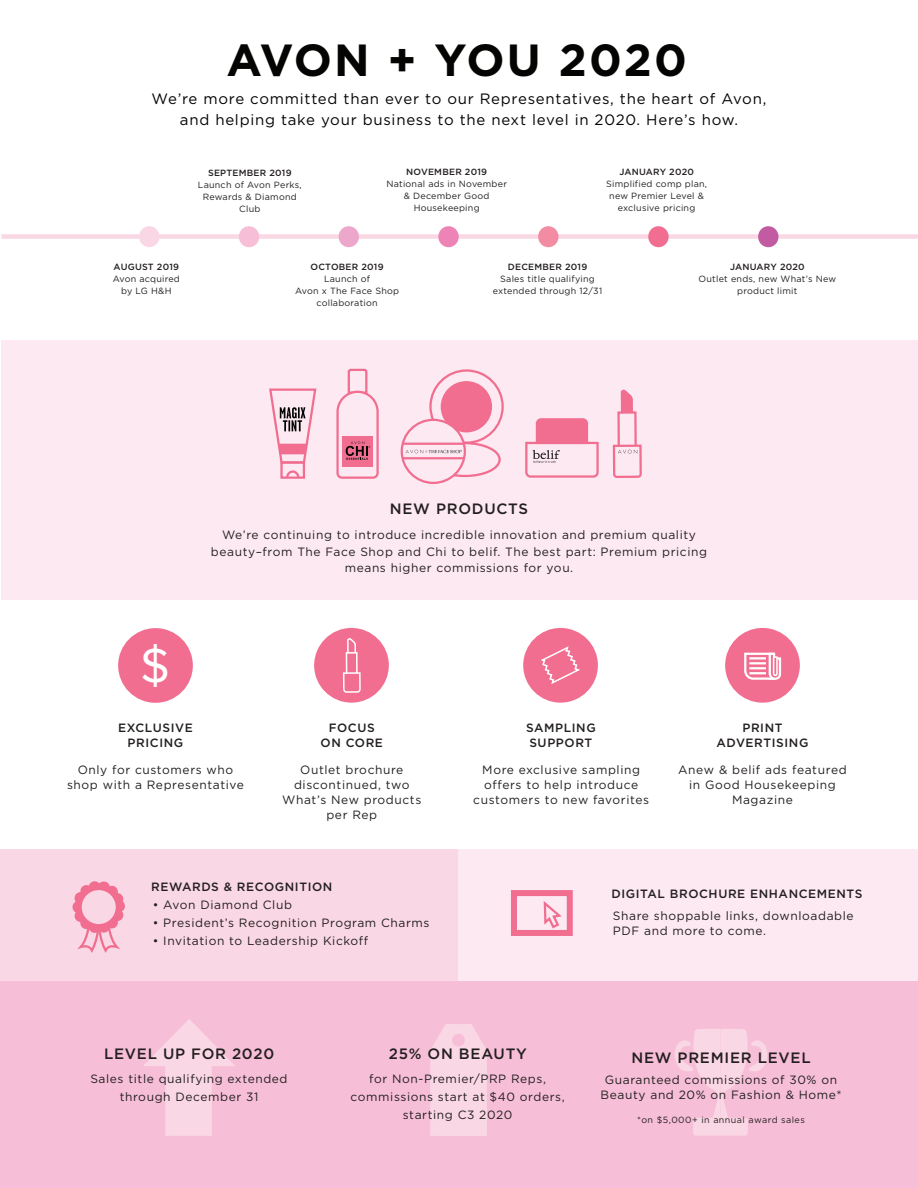
<style>
.page{position:relative;width:918px;height:1188px;background:#fff}
.page>*{position:absolute;margin:0;border:0;box-sizing:border-box;transform-origin:0 0}
.t1{font:49.5px "Proxima Nova";color:#fff}
.t2{font:700 45px "Gotham";letter-spacing:.045em;color:#040503}
.t3{font:15px/21px "Gotham";letter-spacing:.05em;color:#040503;text-align:center}
.t4{font:500 15px "Gotham";letter-spacing:.05em;color:#231f20}
.t5{font:12px/15px "Gotham";letter-spacing:.05em;color:#231f20;text-align:center}
.t6{font:500 12px/15px "Gotham";letter-spacing:.05em;color:#231f20;text-align:center}
.t7{font:9px/12px "Gotham";letter-spacing:.025em;color:#231f20;text-align:center}
.t8{font:500 9px "Gotham";letter-spacing:.025em;color:#231f20}
.t9{font:9px "Gotham";letter-spacing:.05em;color:#231f20}
</style>
<div class="page">
<div style="left:0;top:980px;width:918px;height:208px;background:#f7bfd7"></div>
<svg style="left:143px;top:1019px;width:92px;height:117px"></svg>
<div style="left:2px;top:340px;width:916px;height:259px;background:#fce9f1"></div>
<div style="left:0;top:849px;width:459px;height:132px;background:#fad7e4"></div>
<div style="left:459px;top:849px;width:459px;height:132px;background:#fce9f1"></div>
<div style="left:2px;top:234px;width:916px;height:5px;background:#fad7e4"></div>
<div style="left:139px;top:226px;width:21px;height:21px;background:#fad7e4;border-radius:50%"></div>
<div style="left:239px;top:226px;width:20px;height:21px;background:#f7bfd7;border-radius:50%"></div>
<div style="left:339px;top:226px;width:20px;height:21px;background:#eca7cb;border-radius:50%"></div>
<div style="left:438px;top:226px;width:21px;height:21px;background:#ee84b5;border-radius:50%"></div>
<div style="left:758px;top:226px;width:21px;height:21px;background:#c35ba3;border-radius:50%"></div>
<div style="left:538px;top:226px;width:21px;height:21px;background:#f38ca2;border-radius:50%"></div>
<div style="left:648px;top:226px;width:21px;height:21px;background:#f16e91;border-radius:50%"></div>
<svg style="left:612px;top:389px;width:31px;height:211px"></svg>
<div style="left:693px;top:1118px;width:55px;height:18px;background:#fad7e4;border-radius:3px"></div>
<svg style="left:675px;top:1029px;width:92px;height:91px"></svg>
<svg style="left:72px;top:881px;width:53px;height:72px"></svg>
<div style="left:81px;top:889px;width:36px;height:36px;background:#fad7e4;border-radius:50%"></div>
<div style="left:79px;top:888px;width:39px;height:38px;border:2px solid #f16e91;border-radius:50%"></div>
<div style="left:511px;top:890px;width:62px;height:46px;border:6px solid #f16e91"></div>
<svg style="left:542px;top:901px;width:20px;height:29px"></svg>
<svg style="left:269px;top:388px;width:48px;height:91px"></svg>
<svg style="left:336px;top:368px;width:43px;height:111px"></svg>
<svg style="left:525px;top:418px;width:74px;height:60px"></svg>
<div style="left:429px;top:442px;width:72px;height:35px;border:2px solid #f16e91;border-radius:50%"></div>
<div style="left:429px;top:369px;width:75px;height:75px;border:2px solid #f16e91;border-radius:50%"></div>
<div style="left:441px;top:381px;width:51px;height:51px;background:#f16e91;border-radius:50%"></div>
<div style="left:402px;top:420px;width:63px;height:63px;background:#fce9f1;border-radius:50%"></div>
<div style="left:401px;top:419px;width:65px;height:65px;border:2px solid #f16e91;border-radius:50%"></div>
<hr style="left:403px;top:443px;width:62px;height:2px;background:#f16e91">
<hr style="left:403px;top:457px;width:62px;height:2px;background:#f16e91">
<svg style="left:406px;top:450px;width:56px;height:3px"></svg>
<div style="left:430px;top:1024px;width:57px;height:112px;background:#fad7e4"></div>
<div style="left:452px;top:1034px;width:13px;height:13px;background:#f7bfd7;border-radius:50%"></div>
<div style="left:118px;top:628px;width:75px;height:75px;background:#f16e91;border-radius:50%"></div>
<div style="left:314px;top:628px;width:75px;height:75px;background:#f16e91;border-radius:50%"></div>
<div style="left:523px;top:628px;width:75px;height:75px;background:#f16e91;border-radius:50%"></div>
<svg style="left:541px;top:646px;width:39px;height:38px"></svg>
<div style="left:725px;top:628px;width:75px;height:75px;background:#f16e91;border-radius:50%"></div>
<svg style="left:744px;top:652px;width:38px;height:28px"></svg>
<svg style="left:342px;top:638px;width:19px;height:65px"></svg>
<h2 class="t2" style="left:227px;top:30px;width:462px">AVON + YOU 2020</h2>
<p class="t3" style="left:152px;top:88px;width:616px">We’re more committed than ever to our Representatives, the heart of Avon, and helping take your business to the next level in 2020. Here’s how.</p>
<p class="t8" style="left:208px;top:167px;width:85px">SEPTEMBER 2019</p>
<p class="t7" style="left:198px;top:179px;width:105px">Launch of Avon Perks,<br>Rewards &amp; Diamond<br>Club</p>
<p class="t8" style="left:406px;top:166px;width:82px">NOVEMBER 2019</p>
<p class="t7" style="left:386px;top:178px;width:122px">National ads in November &amp; December Good<br>Housekeeping</p>
<p class="t8" style="left:619px;top:166px;width:76px">JANUARY 2020</p>
<p class="t7" style="left:606px;top:178px;width:102px">Simplified comp plan, new Premier Level &amp; exclusive pricing</p>
<p class="t8" style="left:114px;top:261px;width:67px">AUGUST 2019</p>
<p class="t7" style="left:113px;top:273px;width:69px">Avon acquired by LG H&amp;H</p>
<p class="t8" style="left:311px;top:261px;width:75px">OCTOBER 2019</p>
<p class="t7" style="left:295px;top:273px;width:106px">Launch of<br>Avon x The Face Shop collaboration</p>
<p class="t8" style="left:508px;top:261px;width:81px">DECEMBER 2019</p>
<p class="t7" style="left:493px;top:273px;width:111px">Sales title qualifying extended through 12/31</p>
<p class="t8" style="left:730px;top:261px;width:76px">JANUARY 2020</p>
<p class="t7" style="left:699px;top:273px;width:139px">Outlet ends, new What’s New product limit</p>
<h1 class="t1" style="left:141px;top:629px;width:31px">$</h1>
<p class="t4" style="left:390px;top:499px;width:140px">NEW PRODUCTS</p>
<p class="t5" style="left:211px;top:527px;width:498px;line-height:16.5px">We’re continuing to introduce incredible innovation and premium quality beauty–from The Face Shop and Chi to belif. The best part: Premium pricing means higher commissions for you.</p>
<p class="t6" style="left:118px;top:720px;width:76px">EXCLUSIVE<br>PRICING</p>
<p class="t6" style="left:526px;top:720px;width:71px;text-align:left">SAMPLING<br>SUPPORT</p>
<p class="t6" style="left:716px;top:720px;width:93px">PRINT<br>ADVERTISING</p>
<p class="t6" style="left:321px;top:720px;width:64px">FOCUS<br>ON CORE</p>
<p class="t5" style="left:67px;top:762px;width:178px">Only for customers who shop with a Representative</p>
<p class="t5" style="left:678px;top:762px;width:170px">Anew &amp; belif ads featured in Good Housekeeping<br>Magazine</p>
<p class="t5" style="left:282px;top:762px;width:141px">Outlet brochure discontinued, two<br>What’s New products per Rep</p>
<p class="t5" style="left:473px;top:762px;width:177px">More exclusive sampling offers to help introduce customers to new favorites</p>
<p class="t6" style="left:151px;top:879px;width:183px">REWARDS &amp; RECOGNITION</p>
<p class="t5" style="left:153px;top:897px;width:141px">• Avon Diamond Club</p>
<p class="t5" style="left:153px;top:915px;width:278px">• President’s Recognition Program Charms</p>
<p class="t5" style="left:153px;top:933px;width:217px">• Invitation to Leadership Kickoff</p>
<p class="t6" style="left:611px;top:887px;width:253px">DIGITAL BROCHURE ENHANCEMENTS</p>
<p class="t5" style="left:613px;top:909px;width:242px;text-align:left">Share shoppable links, downloadable<br>PDF and more to come.</p>
<p class="t4" style="left:104px;top:1044px;width:172px">LEVEL UP FOR 2020</p>
<p class="t5" style="left:90px;top:1069px;width:199px;line-height:18px">Sales title qualifying extended through December 31</p>
<p class="t4" style="left:389px;top:1044px;width:140px">25% ON BEAUTY</p>
<p class="t5" style="left:351px;top:1069px;width:216px;line-height:18px">for Non-Premier/PRP Reps, commissions start at $40 orders, starting C3 2020</p>
<p class="t4" style="left:631px;top:1048px;width:181px">NEW PREMIER LEVEL</p>
<p class="t5" style="left:601px;top:1072px;width:242px">Guaranteed commissions of 30% on<br>Beauty and 20% on Fashion &amp; Home*</p>
<p class="t9" style="left:637px;top:1115px;width:169px">*on $5,000+ in annual award sales</p>
</div>
